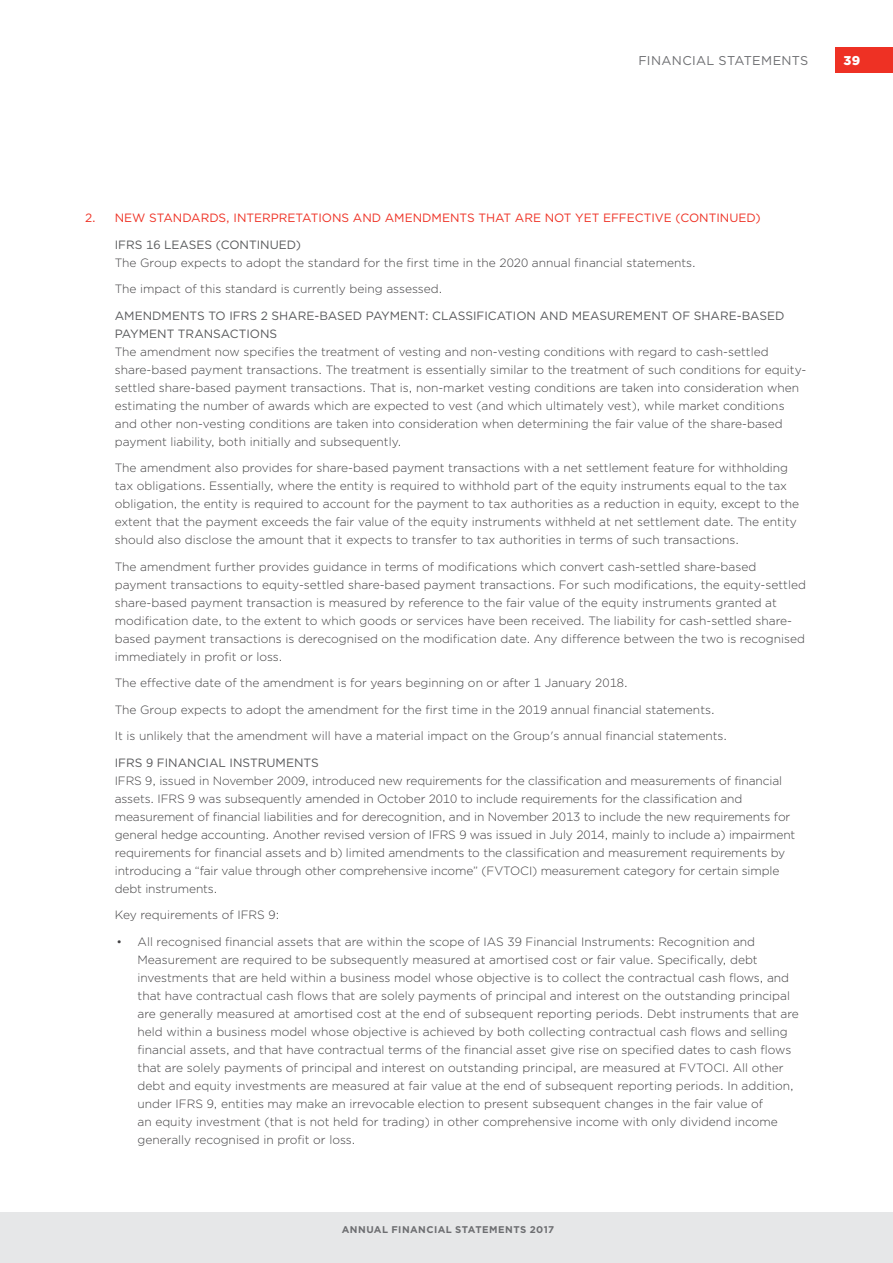
<style>
.page{position:relative;width:893px;height:1263px;background:#fff}
.page>*{position:absolute;margin:0;border:0;box-sizing:border-box;transform-origin:0 0}
.t1{font:12.75px "Gotham";letter-spacing:.025em;color:#6d6e71}
.t2{font:900 12.75px "Gotham";color:#fff}
.t3{font:300 12px/18px "Gotham";color:#414042}
.t4{font:12px/18px "Gotham";color:#58595b}
.t5{font:12px "Gotham";color:#ee3124}
.t6{font:700 9.75px "Gotham";letter-spacing:.045em;color:#6d6e71}
</style>
<div class="page">
<div style="left:0;top:1212px;width:893px;height:51px;background:#e6e7e8"></div>
<div style="left:835px;top:47px;width:58px;height:25px;background:#ee3124"></div>
<p class="t1" style="left:638px;top:52px;width:172px">FINANCIAL STATEMENTS</p>
<p class="t2" style="left:843px;top:51px;width:18px">39</p>
<p class="t5" style="left:85px;top:210px;width:677px">2. NEW STANDARDS, INTERPRETATIONS AND AMENDMENTS THAT ARE NOT YET EFFECTIVE (CONTINUED)</p>
<p class="t4" style="left:115px;top:235px;width:188px">IFRS 16 LEASES (CONTINUED)</p>
<p class="t3" style="left:115px;top:253px;width:582px">The Group expects to adopt the standard for the first time in the 2020 annual financial statements.</p>
<p class="t3" style="left:115px;top:280px;width:329px">The impact of this standard is currently being assessed.</p>
<p class="t4" style="left:115px;top:306px;width:671px">AMENDMENTS TO IFRS 2 SHARE-BASED PAYMENT: CLASSIFICATION AND MEASUREMENT OF SHARE-BASED<br>PAYMENT TRANSACTIONS</p>
<p class="t3" style="left:115px;top:342px;width:693px">The amendment now specifies the treatment of vesting and non-vesting conditions with regard to cash-settled share-based payment transactions. The treatment is essentially similar to the treatment of such conditions for equity&shy;settled share-based payment transactions. That is, non-market vesting conditions are taken into consideration when estimating the number of awards which are expected to vest (and which ultimately vest), while market conditions and other non-vesting conditions are taken into consideration when determining the fair value of the share-based payment liability, both initially and subsequently.</p>
<p class="t3" style="left:115px;top:459px;width:686px">The amendment also provides for share-based payment transactions with a net settlement feature for withholding tax obligations. Essentially, where the entity is required to withhold part of the equity instruments equal to the tax obligation, the entity is required to account for the payment to tax authorities as a reduction in equity, except to the extent that the payment exceeds the fair value of the equity instruments withheld at net settlement date. The entity should also disclose the amount that it expects to transfer to tax authorities in terms of such transactions.</p>
<p class="t3" style="left:115px;top:557px;width:693px">The amendment further provides guidance in terms of modifications which convert cash-settled share-based payment transactions to equity-settled share-based payment transactions. For such modifications, the equity-settled share-based payment transaction is measured by reference to the fair value of the equity instruments granted at modification date, to the extent to which goods or services have been received. The liability for cash-settled share&shy;based payment transactions is derecognised on the modification date. Any difference between the two is recognised immediately in profit or loss.</p>
<p class="t3" style="left:115px;top:674px;width:514px">The effective date of the amendment is for years beginning on or after 1 January 2018.</p>
<p class="t3" style="left:115px;top:700px;width:601px">The Group expects to adopt the amendment for the first time in the 2019 annual financial statements.</p>
<p class="t3" style="left:115px;top:727px;width:614px">It is unlikely that the amendment will have a material impact on the Group's annual financial statements.</p>
<p class="t4" style="left:115px;top:753px;width:205px">IFRS 9 FINANCIAL INSTRUMENTS</p>
<p class="t3" style="left:115px;top:771px;width:682px">IFRS 9, issued in November 2009, introduced new requirements for the classification and measurements of financial assets. IFRS 9 was subsequently amended in October 2010 to include requirements for the classification and measurement of financial liabilities and for derecognition, and in November 2013 to include the new requirements for general hedge accounting. Another revised version of IFRS 9 was issued in July 2014, mainly to include a) impairment requirements for financial assets and b) limited amendments to the classification and measurement requirements by introducing a “fair value through other comprehensive income” (FVTOCI) measurement category for certain simple debt instruments.</p>
<p class="t3" style="left:115px;top:906px;width:166px">Key requirements of IFRS 9:</p>
<p class="t3" style="left:138px;top:932px;width:663px;text-indent:-21px">• All recognised financial assets that are within the scope of IAS 39 Financial Instruments: Recognition and Measurement are required to be subsequently measured at amortised cost or fair value. Specifically, debt investments that are held within a business model whose objective is to collect the contractual cash flows, and that have contractual cash flows that are solely payments of principal and interest on the outstanding principal are generally measured at amortised cost at the end of subsequent reporting periods. Debt instruments that are held within a business model whose objective is achieved by both collecting contractual cash flows and selling financial assets, and that have contractual terms of the financial asset give rise on specified dates to cash flows that are solely payments of principal and interest on outstanding principal, are measured at FVTOCI. All other debt and equity investments are measured at fair value at the end of subsequent reporting periods. In addition, under IFRS 9, entities may make an irrevocable election to present subsequent changes in the fair value of<br>an equity investment (that is not held for trading) in other comprehensive income with only dividend income generally recognised in profit or loss.</p>
<p class="t6" style="left:342px;top:1222px;width:214px">ANNUAL FINANCIAL STATEMENTS 2017</p>
</div>
